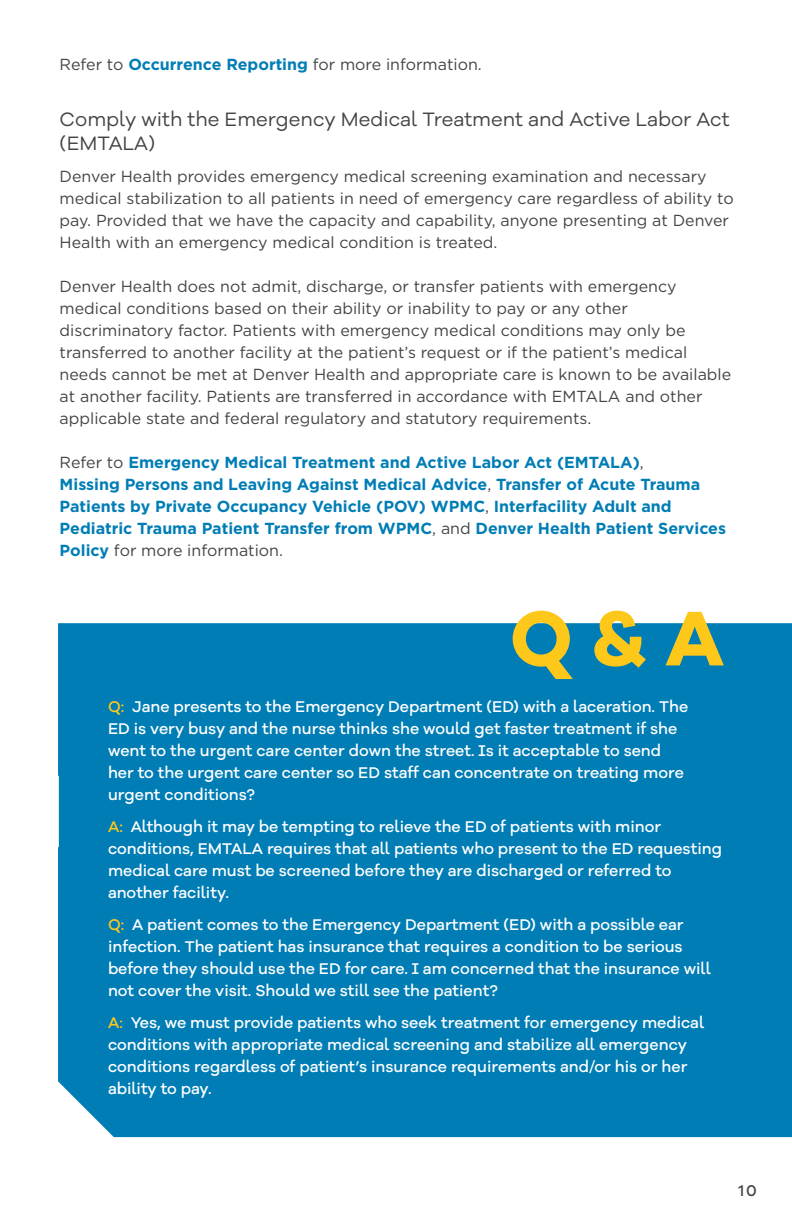
<style>
.page{position:relative;width:792px;height:1224px;background:#fff}
.page>*{position:absolute;margin:0;border:0;box-sizing:border-box;transform-origin:0 0}
.t1{font:700 80px "Galano Grotesque Alt";color:#fec81b}
.U_Lc_subhead{font:20px/24px "Galano Grotesque Alt";color:#434444}
.t2{font:500 16px/22px "Galano Grotesque Alt";color:#fff}
.t3{font:16px/22px "Gotham";color:#434444}
.t4{font:700 16px/22px "Gotham";color:#007db5}
.t5{font:500 16px "Galano Grotesque Alt";color:#434444}
.s1{font-weight:700;color:#007db5}
.s2{font-weight:400;color:#434444}
.s3{color:#fec81b}
</style>
<div class="page">
<div style="left:58px;top:623px;width:734px;height:208px;background:#007db5"></div>
<div style="left:59px;top:765px;width:733px;height:82px;background:#007db5"></div>
<div style="left:58px;top:847px;width:734px;height:82px;background:#007db5"></div>
<div style="left:58px;top:929px;width:734px;height:208px;background:#007db5"></div>
<p class="t3" style="left:60px;top:53px;width:424px">Refer to <span class="s1">Occurrence Reporting</span> for more information.</p>
<p class="U_Lc_subhead" style="left:60px;top:107px;width:672px">Comply with the Emergency Medical Treatment and Active Labor Act (EMTALA)</p>
<p class="t3" style="left:60px;top:165px;width:676px">Denver Health provides emergency medical screening examination and necessary medical stabilization to all patients in need of emergency care regardless of ability to pay. Provided that we have the capacity and capability, anyone presenting at Denver Health with an emergency medical condition is treated.</p>
<p class="t3" style="left:60px;top:275px;width:673px">Denver Health does not admit, discharge, or transfer patients with emergency medical conditions based on their ability or inability to pay or any other discriminatory factor. Patients with emergency medical conditions may only be transferred to another facility at the patient’s request or if the patient’s medical needs cannot be met at Denver Health and appropriate care is known to be available at another facility. Patients are transferred in accordance with EMTALA and other applicable state and federal regulatory and statutory requirements.</p>
<p class="t4" style="left:60px;top:451px;width:668px"><span class="s2">Refer to</span> Emergency Medical Treatment and Active Labor Act (EMTALA)<span class="s2">,<br></span>Missing Persons and Leaving Against Medical Advice<span class="s2">,</span> Transfer of Acute Trauma Patients by Private Occupancy Vehicle (POV) WPMC<span class="s2">,</span> Interfacility Adult and Pediatric Trauma Patient Transfer from WPMC<span class="s2">, and</span> Denver Health Patient Services Policy <span class="s2">for more information.</span></p>
<p class="t1" style="left:510px;top:586px;width:215px">Q &amp; A</p>
<p class="t2" style="left:108px;top:695px;width:582px"><span class="s3">Q:</span> Jane presents to the Emergency Department (ED) with a laceration. The ED is very busy and the nurse thinks she would get faster treatment if she went to the urgent care center down the street. Is it acceptable to send her to the urgent care center so ED staff can concentrate on treating more urgent conditions?</p>
<p class="t2" style="left:108px;top:815px;width:616px"><span class="s3">A:</span> Although it may be tempting to relieve the ED of patients with minor conditions, EMTALA requires that all patients who present to the ED requesting medical care must be screened before they are discharged or referred to another facility.</p>
<p class="t2" style="left:108px;top:913px;width:604px"><span class="s3">Q:</span> A patient comes to the Emergency Department (ED) with a possible ear infection. The patient has insurance that requires a condition to be serious before they should use the ED for care. I am concerned that the insurance will not cover the visit. Should we still see the patient?</p>
<p class="t2" style="left:108px;top:1011px;width:598px"><span class="s3">A:</span> Yes, we must provide patients who seek treatment for emergency medical conditions with appropriate medical screening and stabilize all emergency conditions regardless of patient’s insurance requirements and/or his or her ability to pay.</p>
<p class="t5" style="left:738px;top:1181px;width:20px">10</p>
</div>
